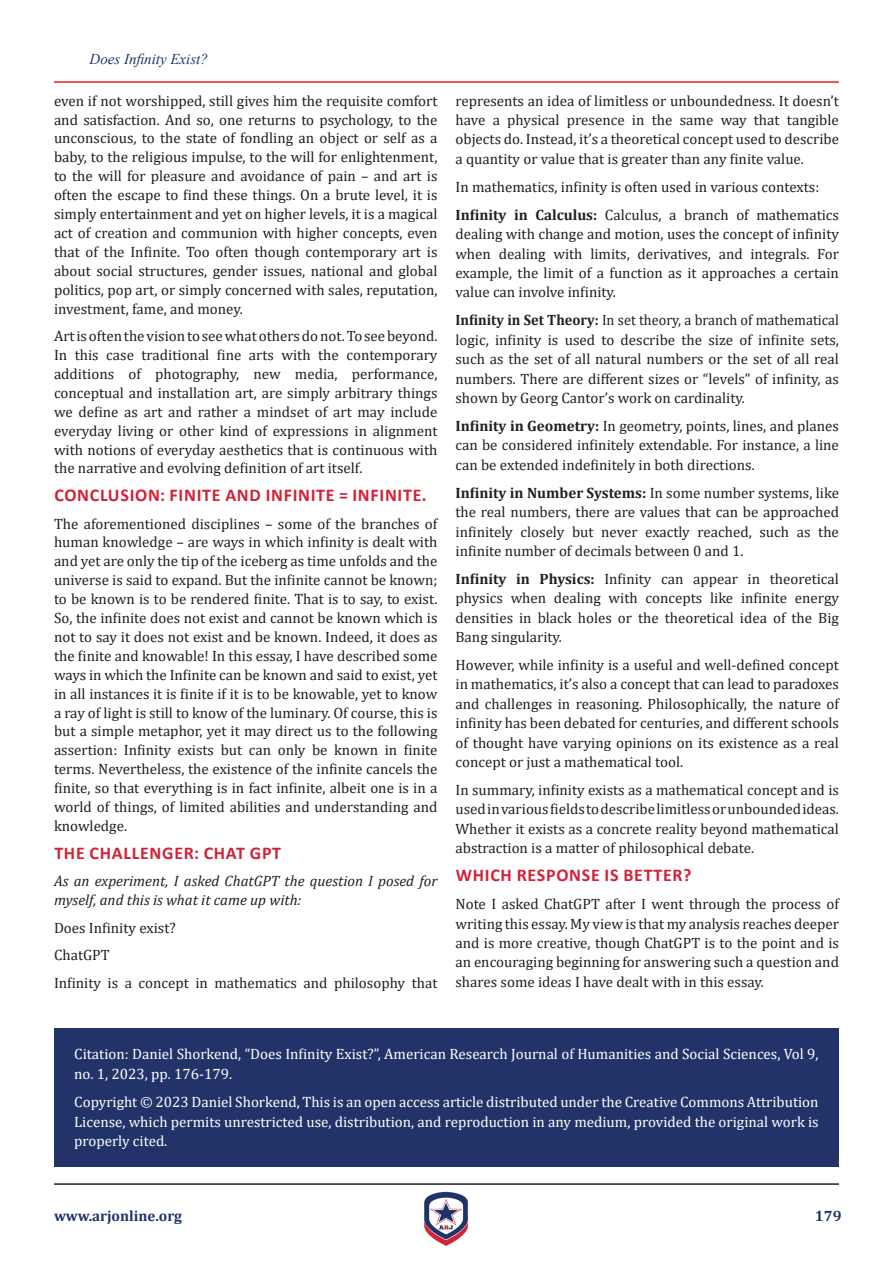
<style>
.page{position:relative;width:893px;height:1263px;background:#fff}
.page>*{position:absolute;margin:0;border:0;box-sizing:border-box;transform-origin:0 0}
.t1{font:700 18px "Calibri";letter-spacing:.04em;color:#d12238}
.t2{font:15px/18.9px "Cambria";color:#231f20;text-align:justify}
.t3{font:15px/19.5px "Cambria";color:#fff}
.t4{font:15px/19.4px "Cambria";color:#231f20;text-align:justify;scale:.95 1}
.t5{font:italic 15px/18.9px "Cambria";color:#231f20}
.t6{font:700 15px "Cambria";color:#213368}
.t7{font:italic 15px "Times New Roman";color:#213368}
.s1{font-weight:700}
</style>
<div class="page">
<img style="left:424px;top:1191px;width:45px;height:55px">
<hr style="left:54px;top:1183px;width:785px;height:2px;background:#231f20">
<hr style="left:54px;top:81px;width:785px;height:2px;background:#ed1c24">
<div style="left:54px;top:1028px;width:785px;height:139px;background:#213368"></div>
<p class="t7" style="left:90px;top:49px;width:120px">Does Infinity Exist?</p>
<p class="t2" style="left:54px;top:91px;width:385px">even if not worshipped, still gives him the requisite comfort and satisfaction. And so, one returns to psychology, to the unconscious, to the state of fondling an object or self as a baby, to the religious impulse, to the will for enlightenment, to the will for pleasure and avoidance of pain – and art is often the escape to find these things. On a brute level, it is simply entertainment and yet on higher levels, it is a magical act of creation and communion with higher concepts, even that of the Infinite. Too often though contemporary art is about social structures, gender issues, national and global politics, pop art, or simply concerned with sales, reputation, investment, fame, and money.</p>
<p class="t2" style="left:54px;top:326px;width:385px">Art is often the vision to see what others do not. To see beyond.<br>In this case traditional fine arts with the contemporary additions of photography, new media, performance, conceptual and installation art, are simply arbitrary things we define as art and rather a mindset of art may include everyday living or other kind of expressions in alignment with notions of everyday aesthetics that is continuous with the narrative and evolving definition of art itself.</p>
<p class="t1" style="left:54px;top:482px;width:374px">CONCLUSION: FI NITE AND INFINITE = INFINITE.</p>
<p class="t2" style="left:54px;top:514px;width:385px">The aforementioned disciplines – some of the branches of human knowledge – are ways in which infinity is dealt with and yet are only the tip of the iceberg as time unfolds and the universe is said to expand. But the infinite cannot be known; to be known is to be rendered finite. That is to say, to exist.<br>So, the infinite does not exist and cannot be known which is not to say it does not exist and be known. Indeed, it does as the finite and knowable! In this essay, I have described some ways in which the Infinite can be known and said to exist, yet in all instances it is finite if it is to be knowable, yet to know a ray of light is still to know of the luminary. Of course, this is but a simple metaphor, yet it may direct us to the following assertion: Infinity exists but can only be known in finite terms. Nevertheless, the existence of the infinite cancels the finite, so that everything is in fact infinite, albeit one is in a world of things, of limited abilities and understanding and knowledge.</p>
<p class="t1" style="left:54px;top:840px;width:207px">THE CHALLENGER: CHAT GPT</p>
<p class="t5" style="left:54px;top:871px;width:385px">As an experiment, I asked ChatGPT the question I posed for myself, and this is what it came up with:</p>
<p class="t2" style="left:54px;top:918px;width:123px">Does Infinity exist?</p>
<p class="t2" style="left:54px;top:945px;width:57px">ChatGPT</p>
<p class="t2" style="left:54px;top:973px;width:385px">Infinity is a concept in mathematics and philosophy that</p>
<p class="t2" style="left:455px;top:91px;width:385px;line-height:19.4px">represents an idea of limitless or unboundedness. It doesn’t have a physical presence in the same way that tangible objects do. Instead, it’s a theoretical concept used to describe a quantity or value that is greater than any finite value.</p>
<p class="t2" style="left:455px;top:177px;width:365px">In mathematics, infinity is often used in various contexts:</p>
<p class="t2" style="left:455px;top:205px;width:385px;line-height:19.4px"><span class="s1">Infinity in Calculus:</span> Calculus, a branch of mathematics dealing with change and motion, uses the concept of infinity when dealing with limits, derivatives, and integrals. For example, the limit of a function as it approaches a certain value can involve infinity.</p>
<p class="t4" style="left:455px;top:311px;width:405px"><span class="s1">Infinity in Set Theory:</span> In set theory, a branch of mathematical logic, infinity is used to describe the size of infinite sets, such as the set of all natural numbers or the set of all real numbers. There are different sizes or “levels” of infinity, as shown by Georg Cantor’s work on cardinality.</p>
<p class="t2" style="left:455px;top:416px;width:385px;line-height:19.4px"><span class="s1">Infinity in Geometry:</span> In geometry, points, lines, and planes can be considered infinitely extendable. For instance, a line can be extended indefinitely in both directions.</p>
<p class="t2" style="left:455px;top:483px;width:385px;line-height:19.4px"><span class="s1">Infinity in Number Systems:</span> In some number systems, like the real numbers, there are values that can be approached infinitely closely but never exactly reached, such as the infinite number of decimals between 0 and 1.</p>
<p class="t2" style="left:455px;top:569px;width:385px;line-height:19.4px"><span class="s1">Infinity in Physics:</span> Infinity can appear in theoretical physics when dealing with concepts like infinite energy densities in black holes or the theoretical idea of the Big Bang singularity.</p>
<p class="t2" style="left:455px;top:655px;width:385px;line-height:19.4px">However, while infinity is a useful and well-defined concept in mathematics, it’s also a concept that can lead to paradoxes and challenges in reasoning. Philosophically, the nature of infinity has been debated for centuries, and different schools of thought have varying opinions on its existence as a real concept or just a mathematical tool.</p>
<p class="t2" style="left:455px;top:780px;width:385px;line-height:19.4px">In summary, infinity exists as a mathematical concept and is used in various fields to describe limitless or unbounded ideas.<br>Whether it exists as a concrete reality beyond mathematical abstraction is a matter of philosophical debate.</p>
<p class="t1" style="left:456px;top:862px;width:237px">WHICH RESPONSE IS BETTER?</p>
<p class="t2" style="left:455px;top:894px;width:385px;line-height:19.4px">Note I asked ChatGPT after I went through the process of writing this essay. My view is that my analysis reaches deeper and is more creative, though ChatGPT is to the point and is an encouraging beginning for answering such a question and shares some ideas I have dealt with in this essay.</p>
<p class="t3" style="left:74px;top:1044px;width:746px">Citation: Daniel Shorkend, “Does Infinity Exist?”, American Research Journal of Humanities and Social Sciences, Vol 9, no. 1, 2023, pp. 176-179.</p>
<p class="t3" style="left:74px;top:1092px;width:746px;text-align:justify">Copyright © 2023 Daniel Shorkend, This is an open access article distributed under the Creative Commons Attribution License, which permits unrestricted use, distribution, and reproduction in any medium, provided the original work is properly cited.</p>
<p class="t6" style="left:54px;top:1205px;width:130px">www.arjonline.org</p>
<p class="t6" style="left:815px;top:1205px;width:28px">179</p>
</div>
